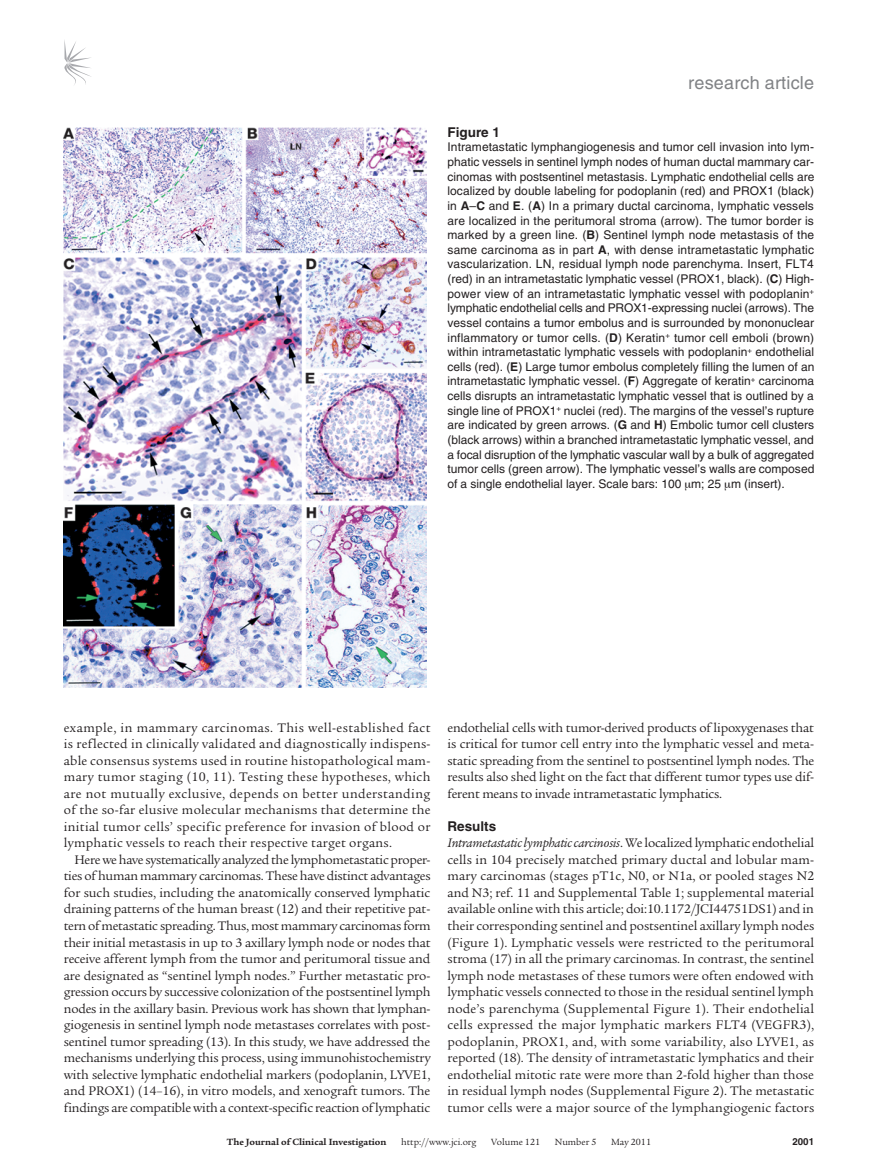
<style>
.page{position:relative;width:878px;height:1175px;background:#fff}
.page>*{position:absolute;margin:0;border:0;box-sizing:border-box;transform-origin:0 0}
.t1{font:18px "Helvetica LT Std";letter-spacing:.01em;color:#808285}
.t2{font:13.5px/16.5px "Legacy Serif Std";color:#231f20;text-align:justify}
.t3{font:700 13.5px "Helvetica LT Std";color:#231f20}
.t4{font:12px/14.7px "Helvetica LT Std";color:#231f20;text-align:justify}
.t5{font:9.75px "Legacy Serif Std";color:#231f20}
.t6{font:700 9.75px "Legacy Serif Std";color:#231f20}
.t7{font:700 9.75px "Helvetica LT Std";color:#231f20}
.s1{font-weight:700}
.s2{font-style:italic}
</style>
<div class="page">
<svg style="left:64px;top:40px;width:27px;height:45px"></svg>
<img style="left:64px;top:127px;width:363px;height:560px">
<h1 class="t1" style="left:688px;top:73px;width:127px">research article</h1>
<p class="t3" style="left:447px;top:124px;width:54px">Figure 1</p>
<p class="t4" style="left:447px;top:140px;width:368px">Intrametastatic lymphangiogenesis and tumor cell invasion into lym&shy;phatic vessels in sentinel lymph nodes of human ductal mammary car&shy;cinomas with postsentinel metastasis. Lymphatic endothelial cells are localized by double labeling for podoplanin (red) and PROX1 (black) in <span class="s1">A</span>–<span class="s1">C</span> and <span class="s1">E</span>. (<span class="s1">A</span>) In a primary ductal carcinoma, lymphatic vessels are localized in the peritumoral stroma (arrow). The tumor border is marked by a green line. (<span class="s1">B</span>) Sentinel lymph node metastasis of the same carcinoma as in part <span class="s1">A</span>, with dense intrametastatic lymphatic vascularization. LN, residual lymph node parenchyma. Insert, FLT4 (red) in an intrametastatic lymphatic vessel (PROX1, black). (<span class="s1">C</span>) High&shy;power view of an intrametastatic lymphatic vessel with podoplanin<sup>+ </sup>lymphatic endothelial cells and PROX1-expressing nuclei (arrows). The vessel contains a tumor embolus and is surrounded by mononuclear inflammatory or tumor cells. (<span class="s1">D</span>) Keratin<sup>+</sup> tumor cell emboli (brown) within intrametastatic lymphatic vessels with podoplanin<sup>+</sup> endothelial cells (red). (<span class="s1">E</span>) Large tumor embolus completely filling the lumen of an intrametastatic lymphatic vessel. (<span class="s1">F</span>) Aggregate of keratin<sup>+</sup> carcinoma cells disrupts an intrametastatic lymphatic vessel that is outlined by a single line of PROX1<sup>+</sup> nuclei (red). The margins of the vessel’s rupture are indicated by green arrows. (<span class="s1">G</span> and <span class="s1">H</span>) Embolic tumor cell clusters (black arrows) within a branched intrametastatic lymphatic vessel, and a focal disruption of the lymphatic vascular wall by a bulk of aggregated tumor cells (green arrow). The lymphatic vessel’s walls are composed of a single endothelial layer. Scale bars: 100 m; 25 m (insert).</p>
<p class="t2" style="left:64px;top:719px;width:368px">example, in mammary carcinomas. This well-established fact is reflected in clinically validated and diagnostically indispens&shy;able consensus systems used in routine histopathological mam&shy;mary tumor staging (10, 11). Testing these hypotheses, which are not mutually exclusive, depends on better understanding of the so-far elusive molecular mechanisms that determine the initial tumor cells’ specific preference for invasion of blood or lymphatic vessels to reach their respective target organs.</p>
<p class="t2" style="left:64px;top:851px;width:368px;text-indent:11px">Here we have systematically analyzed the lymphometastatic proper&shy;ties of human mammary carcinomas. These have distinct advantages for such studies, including the anatomically conserved lymphatic draining patterns of the human breast (12) and their repetitive pat&shy;tern of metastatic spreading. Thus, most mammary carcinomas form their initial metastasis in up to 3 axillary lymph node or nodes that receive afferent lymph from the tumor and peritumoral tissue and are designated as “sentinel lymph nodes.” Further metastatic pro&shy;gression occurs by successive colonization of the postsentinel lymph nodes in the axillary basin. Previous work has shown that lymphan&shy;giogenesis in sentinel lymph node metastases correlates with post&shy;sentinel tumor spreading (13). In this study, we have addressed the mechanisms underlying this process, using immunohistochemistry with selective lymphatic endothelial markers (podoplanin, Lyve1, and Prox1) (14–16), in vitro models, and xenograft tumors. The findings are compatible with a context-specific reaction of lymphatic</p>
<p class="t2" style="left:447px;top:719px;width:368px">endothelial cells with tumor-derived products of lipoxygenases that is critical for tumor cell entry into the lymphatic vessel and meta&shy;static spreading from the sentinel to postsentinel lymph nodes. The results also shed light on the fact that different tumor types use dif&shy;ferent means to invade intrametastatic lymphatics.</p>
<p class="t3" style="left:447px;top:818px;width:50px">Results</p>
<p class="t2" style="left:447px;top:835px;width:368px"><span class="s2">Intrametastatic lymphatic carcinosis</span>. We localized lymphatic endothelial cells in 104 precisely matched primary ductal and lobular mam&shy;mary carcinomas (stages pT1c, N0, or N1a, or pooled stages N2 and N3; ref. 11 and Supplemental Table 1; supplemental material available online with this article; doi:10.1172/JCI44751DS1) and in their corresponding sentinel and postsentinel axillary lymph nodes (Figure 1). Lymphatic vessels were restricted to the peritumoral stroma (17) in all the primary carcinomas. In contrast, the sentinel lymph node metastases of these tumors were often endowed with lymphatic vessels connected to those in the residual sentinel lymph node’s parenchyma (Supplemental Figure 1). Their endothelial cells expressed the major lymphatic markers FLT4 (VEGFR3), podoplanin, PROX1, and, with some variability, also LYVE1, as reported (18). The density of intrametastatic lymphatics and their endothelial mitotic rate were more than 2-fold higher than those in residual lymph nodes (Supplemental Figure 2). The metastatic tumor cells were a major source of the lymphangiogenic factors</p>
<p class="t6" style="left:227px;top:1135px;width:161px">The Journal of Clinical Investigation</p>
<p class="t5" style="left:401px;top:1136px;width:77px">http://www.jci.org</p>
<p class="t5" style="left:491px;top:1136px;width:50px">Volume 121</p>
<p class="t5" style="left:555px;top:1136px;width:43px">Number 5</p>
<p class="t5" style="left:611px;top:1136px;width:41px">May 2011</p>
<p class="t7" style="left:792px;top:1135px;width:23px">2001</p>
</div>
